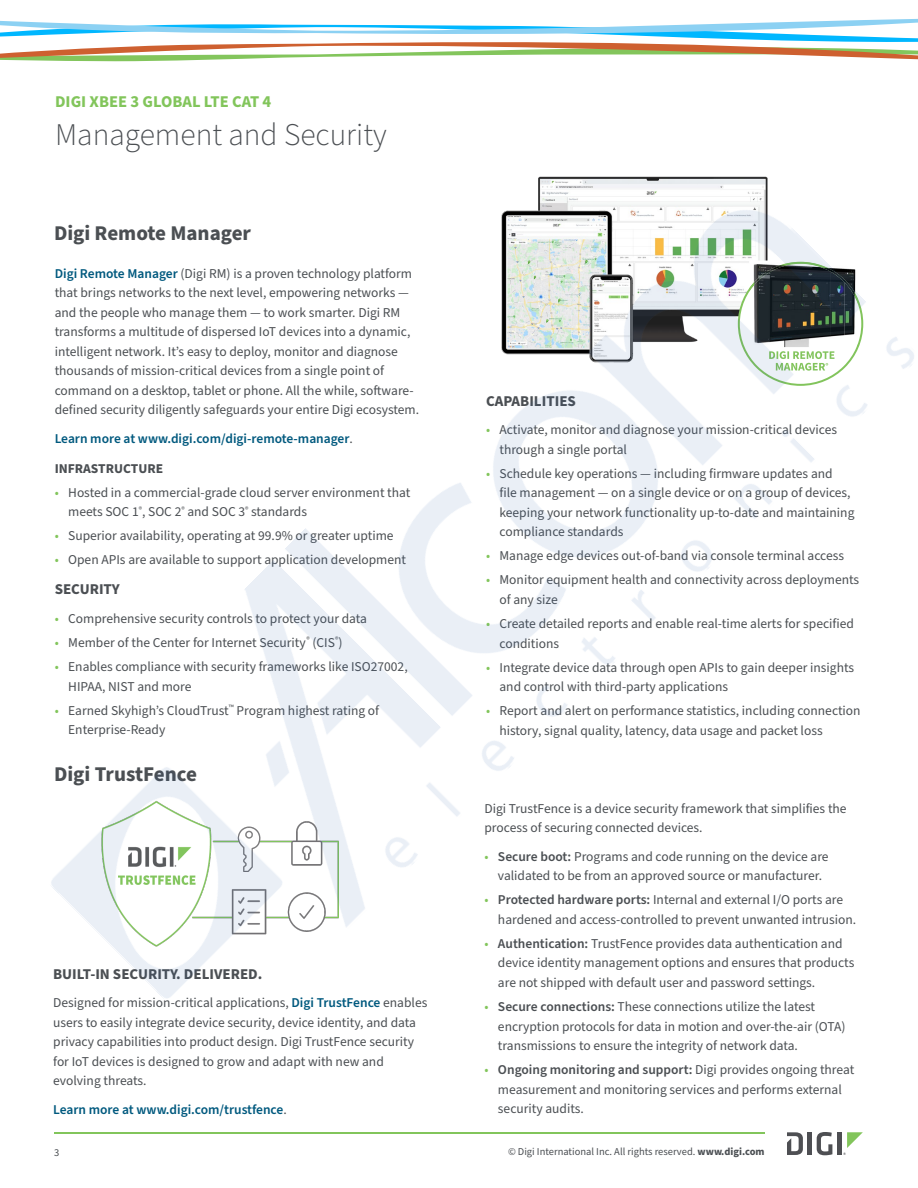
<style>
.page{position:relative;width:918px;height:1188px;background:#fff}
.page>*{position:absolute;margin:0;border:0;box-sizing:border-box;transform-origin:0 0}
.Intro_NEW{font:300 31.5px "Source Sans Pro";color:#4b4f53}
.Subhead_1_NEW{font:700 21px "Source Sans Pro";color:#4b4f53}
.Intro_NEW-2{font:700 16.5px "Source Sans Pro";color:#82c55b}
.Subhead_1_NEW-2{font:700 15px "Source Sans Pro";color:#4b4f53}
.Bullets_NEW{font:13.5px/19.5px "Source Sans Pro";color:#4b4f53}
.Body_Copy_NEW{font:13.5px/19.5px "Source Sans Pro";color:#4b4f53}
.Body_Copy_NEW-2{font:600 13.5px "Source Sans Pro";color:#00597e}
.Bullets_NEW-2{font:700 13.5px "Source Sans Pro";color:#4b4f53}
.t1{font:10.5px "Source Sans Pro";color:#4b4f53}
.s1{font-weight:600;color:#00597e}
.s2{font-weight:400;color:#4b4f53}
.s3{color:#82c55b}
.s4{font-weight:600}
.s5{font-weight:700}
</style>
<div class="page">
<hr style="left:54px;top:1132px;width:711px;height:2px;background:#82c55b">
<hr style="left:808px;top:1132px;width:4px;height:23px;background:#4e4f53">
<svg style="left:817px;top:1132px;width:15px;height:23px"></svg>
<hr style="left:837px;top:1132px;width:4px;height:23px;background:#4e4f53">
<svg style="left:787px;top:1132px;width:16px;height:23px"></svg>
<svg style="left:843px;top:1132px;width:20px;height:23px"></svg>
<svg style="left:0;top:18px;width:918px;height:44px"></svg>
<img style="left:51px;top:176px;width:863px;height:822px">
<p class="Intro_NEW-2" style="left:55px;top:90px;width:218px">DIGI XBEE 3 GLOBAL LTE CAT 4</p>
<p class="Intro_NEW" style="left:55px;top:113px;width:333px">Management and Security</p>
<p class="Subhead_1_NEW" style="left:54px;top:218px;width:199px">Digi Remote Manager</p>
<p class="Body_Copy_NEW" style="left:55px;top:264px;width:366px"><span class="s1">Digi Remote Manager</span> (Digi RM) is a proven technology platform that brings networks to the next level, empowering networks — and the people who manage them — to work smarter. Digi RM transforms a multitude of dispersed IoT devices into a dynamic, intelligent network. It’s easy to deploy, monitor and diagnose thousands of mission-critical devices from a single point of command on a desktop, tablet or phone. All the while, software&shy;defined security diligently safeguards your entire Digi ecosystem.</p>
<p class="Body_Copy_NEW-2" style="left:55px;top:429px;width:300px">Learn more at www.digi.com/digi-remote-manager<span class="s2">.</span></p>
<p class="Bullets_NEW-2" style="left:55px;top:459px;width:110px">INFRASTRUCTURE</p>
<p class="Bullets_NEW" style="left:68px;top:483px;width:344px;text-indent:-14px"><span class="s3">•</span> Hosted in a commercial-grade cloud server environment that meets SOC 1<sup>®</sup>, SOC 2<sup>®</sup> and SOC 3<sup>®</sup> standards</p>
<p class="Bullets_NEW" style="left:55px;top:526px;width:340px"><span class="s3">•</span> Superior availability, operating at 99.9% or greater uptime</p>
<p class="Bullets_NEW" style="left:55px;top:551px;width:353px"><span class="s3">•</span> Open APIs are available to support application development</p>
<p class="Subhead_1_NEW-2" style="left:55px;top:579px;width:67px">SECURITY</p>
<p class="Bullets_NEW" style="left:55px;top:609px;width:314px"><span class="s3">•</span> Comprehensive security controls to protect your data</p>
<p class="Bullets_NEW" style="left:55px;top:633px;width:289px"><span class="s3">•</span> Member of the Center for Internet Security<sup>®</sup> (CIS<sup>®</sup>)</p>
<p class="Bullets_NEW" style="left:68px;top:657px;width:341px;text-indent:-14px"><span class="s3">•</span> Enables compliance with security frameworks like ISO27002,<br>HIPAA, NIST and more</p>
<p class="Bullets_NEW" style="left:68px;top:701px;width:313px;text-indent:-14px"><span class="s3">•</span> Earned Skyhigh’s CloudTrust<sup>™</sup> Program highest rating of<br>Enterprise-Ready</p>
<p class="Subhead_1_NEW" style="left:54px;top:759px;width:144px">Digi TrustFence</p>
<p class="Subhead_1_NEW-2" style="left:53px;top:964px;width:211px">BUILT-IN SECURITY. DELIVERED.</p>
<p class="Body_Copy_NEW" style="left:53px;top:994px;width:376px">Designed for mission-critical applications, <span class="s1">Digi TrustFence</span> enables users to easily integrate device security, device identity, and data privacy capabilities into product design. Digi TrustFence security for IoT devices is designed to grow and adapt with new and evolving threats.</p>
<p class="Body_Copy_NEW-2" style="left:53px;top:1100px;width:235px">Learn more at www.digi.com/trustfence<span class="s2">.</span></p>
<p class="Subhead_1_NEW-2" style="left:486px;top:391px;width:91px">CAPABILITIES</p>
<p class="Bullets_NEW" style="left:500px;top:420px;width:339px;text-indent:-14px"><span class="s3">•</span> Activate, monitor and diagnose your mission-critical devices through a single portal</p>
<p class="Bullets_NEW" style="left:500px;top:464px;width:357px;text-indent:-14px"><span class="s3">•</span> Schedule key operations — including firmware updates and<br>file management — on a single device or on a group of devices, keeping your network functionality up-to-date and maintaining compliance standards</p>
<p class="Bullets_NEW" style="left:486px;top:547px;width:360px"><span class="s3">•</span> Manage edge devices out-of-band via console terminal access</p>
<p class="Bullets_NEW" style="left:500px;top:571px;width:361px;text-indent:-14px"><span class="s3">•</span> Monitor equipment health and connectivity across deployments of any size</p>
<p class="Bullets_NEW" style="left:500px;top:614px;width:356px;text-indent:-14px"><span class="s3">•</span> Create detailed reports and enable real-time alerts for specified conditions</p>
<p class="Bullets_NEW" style="left:500px;top:658px;width:356px;text-indent:-14px"><span class="s3">•</span> Integrate device data through open APIs to gain deeper insights and control with third-party applications</p>
<p class="Bullets_NEW" style="left:500px;top:701px;width:363px;text-indent:-14px"><span class="s3">•</span> Report and alert on performance statistics, including connection history, signal quality, latency, data usage and packet loss</p>
<p class="Body_Copy_NEW" style="left:484px;top:799px;width:364px">Digi TrustFence is a device security framework that simplifies the process of securing connected devices.</p>
<p class="Bullets_NEW" style="left:484px;top:847px;width:346px;text-align:center"><span class="s3">•</span> <span class="s4">Secure boot:</span> Programs and code running on the device are validated to be from an approved source or manufacturer.</p>
<p class="Bullets_NEW" style="left:498px;top:891px;width:360px;text-indent:-14px"><span class="s3">•</span> <span class="s4">Protected hardware ports:</span> Internal and external I/O ports are hardened and access-controlled to prevent unwanted intrusion.</p>
<p class="Bullets_NEW" style="left:498px;top:934px;width:358px;text-indent:-14px"><span class="s3">•</span> <span class="s4">Authentication:</span> TrustFence provides data authentication and device identity management options and ensures that products are not shipped with default user and password settings.</p>
<p class="Bullets_NEW" style="left:498px;top:997px;width:349px;text-indent:-14px"><span class="s3">•</span> <span class="s4">Secure connections:</span> These connections utilize the latest encryption protocols for data in motion and over-the-air (OTA) transmissions to ensure the integrity of network data.</p>
<p class="Bullets_NEW" style="left:498px;top:1060px;width:358px;text-indent:-14px"><span class="s3">•</span> <span class="s4">Ongoing monitoring and support:</span> Digi provides ongoing threat measurement and monitoring services and performs external security audits.</p>
<p class="t1" style="left:54px;top:1145px;width:7px">3</p>
<p class="t1" style="left:508px;top:1144px;width:258px">© Digi International Inc. All rights reserved. <span class="s5">www.digi.com</span></p>
</div>
